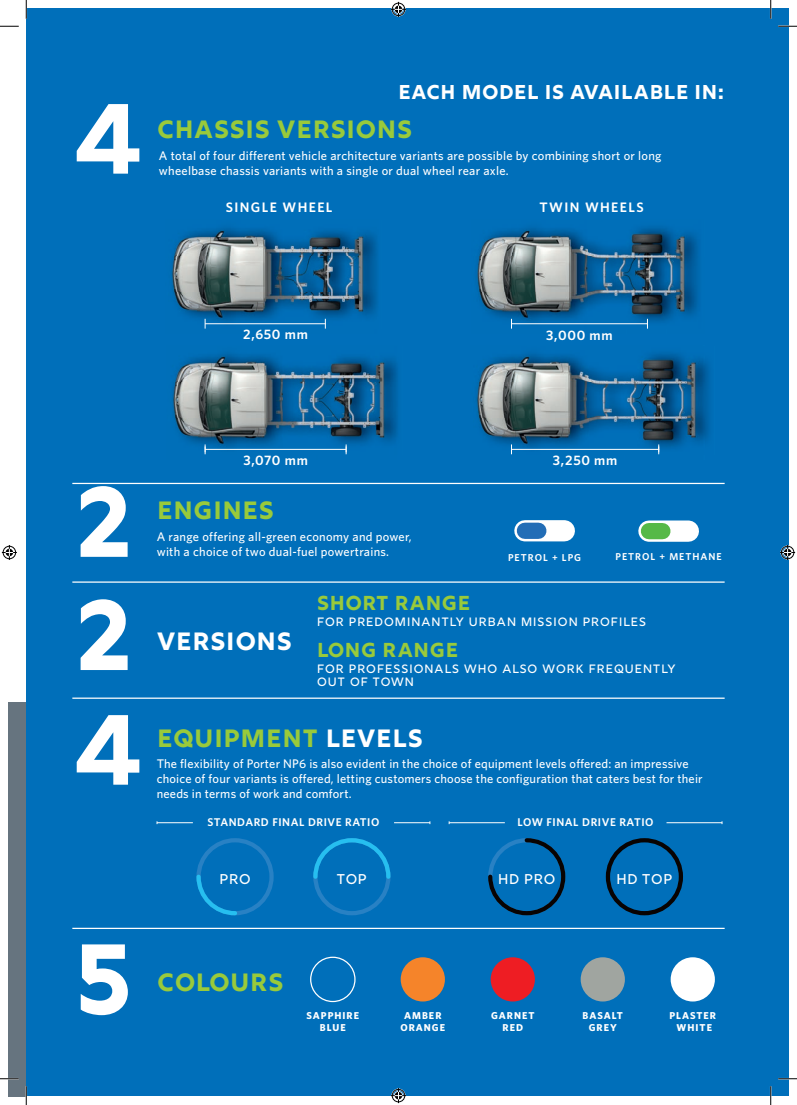
<style>
.page{position:relative;width:797px;height:1105px;background:#fff}
.page>*{position:absolute;margin:0;border:0;box-sizing:border-box;transform-origin:0 0}
.t1{font:99.38px/113.1px "Rig Bold Face";color:#fff}
.t2{font:25px "Rig Bold Face";color:#99ca3b}
.t3{font:25px "Rig Bold Face";color:#fff}
.t4{font:20.12px "Rig Bold Face";color:#99ca3b}
.t5{font:20px "Rig Bold Face";color:#fff}
.t6{font:14.12px "Rig Medium Face";color:#fff}
.t7{font:600 13.75px "Whitney";letter-spacing:.1em;color:#fff}
.t8{font:500 12.5px/15px "Whitney";letter-spacing:.015em;color:#fff}
.t9{font:12.12px/13.1px "Rig Medium Face";letter-spacing:.03em;color:#fff}
.t10{font:600 11.25px "Whitney";letter-spacing:.05em;color:#fff}
.t11{font:700 10px/12px "Whitney";letter-spacing:.1em;color:#fff;text-align:center}
.t12{font:600 10px "Whitney";letter-spacing:.1em;color:#fff}
.s1{color:#fff}
</style>
<div class="page">
<div style="left:9px;top:702px;width:17px;height:394px;background:#66747f"></div>
<div style="left:26px;top:9px;width:762px;height:1087px;background:#006fba"></div>
<hr style="left:72px;top:483px;width:652px;height:1px;background:#fff">
<hr style="left:72px;top:928px;width:652px;height:1px;background:#fff">
<div style="left:400px;top:957px;width:45px;height:44px;background:#f5842a;border-radius:50%"></div>
<div style="left:490px;top:957px;width:45px;height:44px;background:#ee1d23;border-radius:50%"></div>
<div style="left:580px;top:957px;width:45px;height:44px;background:#a0a5a0;border-radius:50%"></div>
<div style="left:670px;top:957px;width:45px;height:44px;background:#fff;border-radius:50%"></div>
<img style="left:476px;top:226px;width:223px;height:99px">
<img style="left:509px;top:352px;width:201px;height:103px">
<img style="left:478px;top:352px;width:109px;height:32px">
<img style="left:476px;top:384px;width:33px;height:61px">
<img style="left:208px;top:229px;width:170px;height:99px">
<img style="left:174px;top:227px;width:76px;height:31px">
<img style="left:171px;top:257px;width:37px;height:72px">
<img style="left:205px;top:357px;width:193px;height:98px">
<img style="left:174px;top:353px;width:108px;height:31px">
<img style="left:172px;top:384px;width:33px;height:71px">
<hr style="left:205px;top:449px;width:141px;height:1px;background:#fff">
<hr style="left:205px;top:323px;width:120px;height:1px;background:#fff">
<hr style="left:511px;top:449px;width:148px;height:1px;background:#fff">
<hr style="left:511px;top:323px;width:136px;height:1px;background:#fff">
<hr style="left:72px;top:697px;width:652px;height:2px;background:#fff">
<hr style="left:72px;top:581px;width:652px;height:2px;background:#fff">
<div style="left:196px;top:838px;width:78px;height:77px;border:4px solid #2881c4;border-radius:50%"></div>
<svg style="left:196px;top:872px;width:43px;height:44px"></svg>
<div style="left:313px;top:838px;width:77px;height:77px;border:4px solid #2881c4;border-radius:50%"></div>
<svg style="left:313px;top:838px;width:78px;height:43px"></svg>
<svg style="left:649px;top:520px;width:39px;height:22px"></svg>
<div style="left:649px;top:523px;width:13px;height:16px;background:#56b947"></div>
<svg style="left:525px;top:520px;width:39px;height:21px"></svg>
<div style="left:525px;top:523px;width:13px;height:16px;background:#226db6"></div>
<hr style="left:157px;top:822px;width:36px;height:1px;background:#fff">
<hr style="left:394px;top:822px;width:36px;height:1px;background:#fff">
<hr style="left:449px;top:822px;width:56px;height:1px;background:#fff">
<hr style="left:666px;top:822px;width:56px;height:1px;background:#fff">
<svg style="left:488px;top:838px;width:78px;height:78px"></svg>
<div style="left:606px;top:838px;width:77px;height:77px;border:4px solid #080302;border-radius:50%"></div>
<div style="left:310px;top:957px;width:45px;height:45px;border:1px solid #fff;border-radius:50%"></div>
<svg style="left:0;top:25px;width:19px;height:2px"></svg>
<svg style="left:778px;top:25px;width:19px;height:2px"></svg>
<svg style="left:0;top:1078px;width:19px;height:1px"></svg>
<svg style="left:778px;top:1078px;width:19px;height:1px"></svg>
<svg style="left:25px;top:0;width:2px;height:19px"></svg>
<svg style="left:25px;top:1086px;width:2px;height:19px"></svg>
<svg style="left:770px;top:0;width:1px;height:19px"></svg>
<svg style="left:770px;top:1086px;width:1px;height:19px"></svg>
<svg style="left:391px;top:2px;width:15px;height:15px"></svg>
<svg style="left:391px;top:1088px;width:15px;height:15px"></svg>
<svg style="left:2px;top:545px;width:15px;height:15px"></svg>
<svg style="left:780px;top:545px;width:15px;height:15px"></svg>
<h1 class="t1" style="left:72px;top:92px;width:74px">4</h1>
<h3 class="t5" style="left:398px;top:79px;width:328px">EACH MODEL IS AVAILABLE IN:</h3>
<h2 class="t2" style="left:157px;top:113px;width:257px">CHASSIS VERSIONS</h2>
<p class="t8" style="left:159px;top:147px;width:504px">A total of four different vehicle architecture variants are possible by combining short or long wheelbase chassis variants with a single or dual wheel rear axle.</p>
<p class="t7" style="left:226px;top:198px;width:108px">SINGLE WHEEL</p>
<p class="t7" style="left:539px;top:198px;width:106px">TWIN WHEELS</p>
<p class="t7" style="left:243px;top:325px;width:66px">2,650 mm</p>
<p class="t7" style="left:546px;top:326px;width:68px">3,000 mm</p>
<h1 class="t1" style="left:72px;top:475px;width:64px">2<br>2</h1>
<h1 class="t1" style="left:72px;top:703px;width:74px">4</h1>
<p class="t7" style="left:243px;top:451px;width:66px">3,070 mm</p>
<h2 class="t2" style="left:157px;top:495px;width:119px">ENGINES</h2>
<p class="t8" style="left:157px;top:528px;width:256px">A range offering all-green economy and power, with a choice of two dual-fuel powertrains.</p>
<p class="t7" style="left:553px;top:451px;width:66px">3,250 mm</p>
<p class="t12" style="left:508px;top:551px;width:75px">PETROL + LPG</p>
<p class="t12" style="left:615px;top:550px;width:108px">PETROL + METHANE</p>
<h2 class="t3" style="left:157px;top:626px;width:137px">VERSIONS</h2>
<h3 class="t4" style="left:317px;top:590px;width:155px">SHORT RANGE</h3>
<p class="t9" style="left:317px;top:616px;width:331px">FOR PREDOMINANTLY URBAN MISSION PROFILES</p>
<h3 class="t4" style="left:317px;top:637px;width:143px">LONG RANGE</h3>
<p class="t9" style="left:317px;top:663px;width:360px">FOR PROFESSIONALS WHO ALSO WORK FREQUENTLY<br>OUT OF TOWN</p>
<h2 class="t2" style="left:157px;top:722px;width:268px">EQUIPMENT <span class="s1">LEVELS</span></h2>
<p class="t8" style="left:157px;top:756px;width:547px">The flexibility of Porter NP6 is also evident in the choice of equipment levels offered: an impressive choice of four variants is offered, letting customers choose the configuration that caters best for their needs in terms of work and comfort.</p>
<p class="t10" style="left:207px;top:815px;width:173px">STANDARD FINAL DRIVE RATIO</p>
<p class="t10" style="left:517px;top:815px;width:137px">LOW FINAL DRIVE RATIO</p>
<p class="t6" style="left:219px;top:870px;width:33px">PRO</p>
<p class="t6" style="left:336px;top:870px;width:32px">TOP</p>
<p class="t6" style="left:498px;top:870px;width:59px">HD PRO</p>
<p class="t6" style="left:616px;top:870px;width:58px">HD TOP</p>
<h1 class="t1" style="left:72px;top:932px;width:64px">5</h1>
<h2 class="t2" style="left:157px;top:967px;width:129px">COLOURS</h2>
<p class="t11" style="left:306px;top:1009px;width:54px">SAPPHIRE<br>BLUE</p>
<p class="t11" style="left:400px;top:1009px;width:46px">AMBER<br>ORANGE</p>
<p class="t11" style="left:491px;top:1009px;width:45px">GARNET<br>RED</p>
<p class="t11" style="left:582px;top:1009px;width:42px">BASALT<br>GREY</p>
<p class="t11" style="left:669px;top:1009px;width:48px">PLASTER<br>WHITE</p>
</div>
